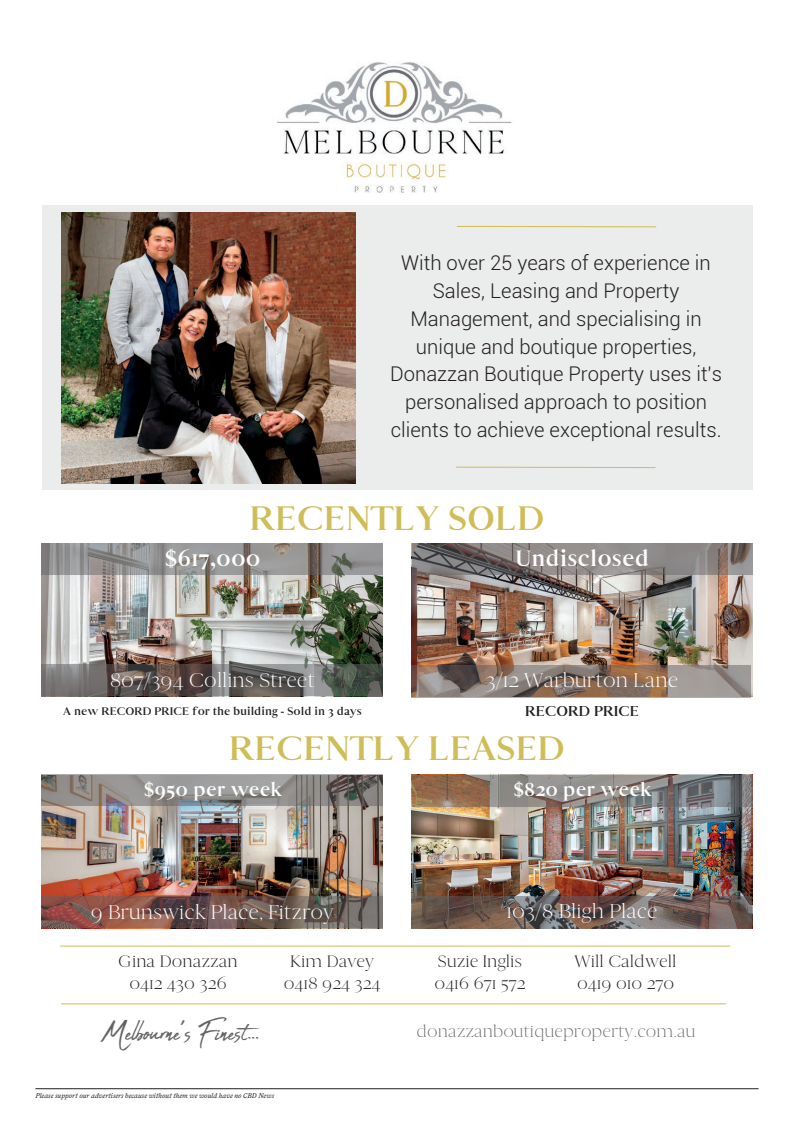
<style>
.page{position:relative;width:794px;height:1134px;background:#fff}
.page>*{position:absolute;margin:0;border:0;box-sizing:border-box;transform-origin:0 0}
.t1{font:700 36.7px "Cammron";color:#cfbd57}
.t2{font:36.1px "Abuget";color:#636366}
.t3{font:700 23.9px "Cammron";color:#fff}
.t4{font:21.5px "Cammron";color:#fff}
.t5{font:21.4px "Cammron";color:#fff}
.t6{font:300 20.3px/27.7px "Roboto";color:#231f20;text-align:center}
.t7{font:700 20.3px "Cammron";color:#fff}
.t8{font:17.9px/21.5px "Cammron";color:#231f20;text-align:center}
.t9{font:300 17.9px "Cammron";color:#636366}
.t10{font:700 15.5px "Cammron";color:#231f20}
.t11{font:700 11.9px "Cammron";color:#231f20}
.t12{font:italic 7px "Bradford LL";color:#231f20}
</style>
<div class="page">
<hr style="left:35px;top:1088px;width:723px;height:1px;background:#231f20">
<img style="left:42px;top:575px;width:341px;height:122px">
<img style="left:411px;top:543px;width:341px;height:154px">
<img style="left:277px;top:62px;width:235px;height:131px">
<div style="left:42px;top:205px;width:710px;height:285px;background:#ebecec"></div>
<svg style="left:456px;top:466px;width:200px;height:2px"></svg>
<img style="left:61px;top:212px;width:294px;height:271px">
<svg style="left:42px;top:665px;width:341px;height:31px;background:#64605d"></svg>
<svg style="left:411px;top:665px;width:340px;height:32px;background:#8a796f"></svg>
<hr style="left:60px;top:946px;width:670px;height:1px;background:#cfbd57">
<hr style="left:62px;top:1003px;width:663px;height:1px;background:#cfbd57">
<svg style="left:456px;top:225px;width:201px;height:3px"></svg>
<img style="left:42px;top:806px;width:341px;height:122px">
<img style="left:411px;top:774px;width:341px;height:154px">
<svg style="left:42px;top:896px;width:341px;height:31px;background:#755750"></svg>
<svg style="left:412px;top:896px;width:340px;height:32px;background:#6c5c56"></svg>
<svg style="left:42px;top:544px;width:341px;height:31px;background:#908f8e"></svg>
<svg style="left:411px;top:544px;width:341px;height:31px;background:#827c7c"></svg>
<svg style="left:411px;top:775px;width:341px;height:31px;background:#877d76"></svg>
<svg style="left:42px;top:774px;width:341px;height:32px;background:#8a8886"></svg>
<p class="t6" style="left:390px;top:249px;width:333px">With over 25 years of experience in Sales, Leasing and Property Management, and specialising in unique and boutique properties, Donazzan Boutique Property uses it's personalised approach to position clients to achieve exceptional results.</p>
<h1 class="t1" style="left:250px;top:497px;width:296px">RECENTLY SOLD</h1>
<p class="t3" style="left:165px;top:544px;width:97px">$617,000</p>
<p class="t3" style="left:516px;top:544px;width:135px">Undisclosed</p>
<p class="t5" style="left:110px;top:668px;width:207px">807/394 Collins Street</p>
<p class="t4" style="left:486px;top:667px;width:194px">3/12 Warburton Lane</p>
<p class="t11" style="left:63px;top:704px;width:300px">A new RECORD PRICE for the building - Sold in 3 days</p>
<p class="t10" style="left:525px;top:702px;width:116px">RECORD PRICE</p>
<h1 class="t1" style="left:229px;top:727px;width:337px">RECENTLY LEASED</h1>
<p class="t7" style="left:144px;top:777px;width:139px">$950 per week</p>
<p class="t7" style="left:514px;top:778px;width:139px">$820 per week</p>
<p class="t5" style="left:91px;top:899px;width:245px">9 Brunswick Place, Fitzroy</p>
<p class="t4" style="left:506px;top:899px;width:153px">103/8 Bligh Place</p>
<p class="t8" style="left:118px;top:951px;width:121px">Gina Donazzan<br>0412 430 326</p>
<p class="t8" style="left:284px;top:951px;width:98px">Kim Davey<br>0418 924 324</p>
<p class="t8" style="left:434px;top:951px;width:92px;text-align:left">Suzie Inglis<br>0416 671 572</p>
<p class="t8" style="left:574px;top:951px;width:103px;text-align:left">Will Caldwell<br>0419 010 270</p>
<h2 class="t2" style="left:103px;top:1012px;width:157px">Melbourne's Finest...</h2>
<p class="t9" style="left:416px;top:1021px;width:280px">donazzanboutiqueproperty.com.au</p>
<p class="t12" style="left:35px;top:1091px;width:240px">Please support our advertisers because without them we would have no CBD News</p>
</div>
